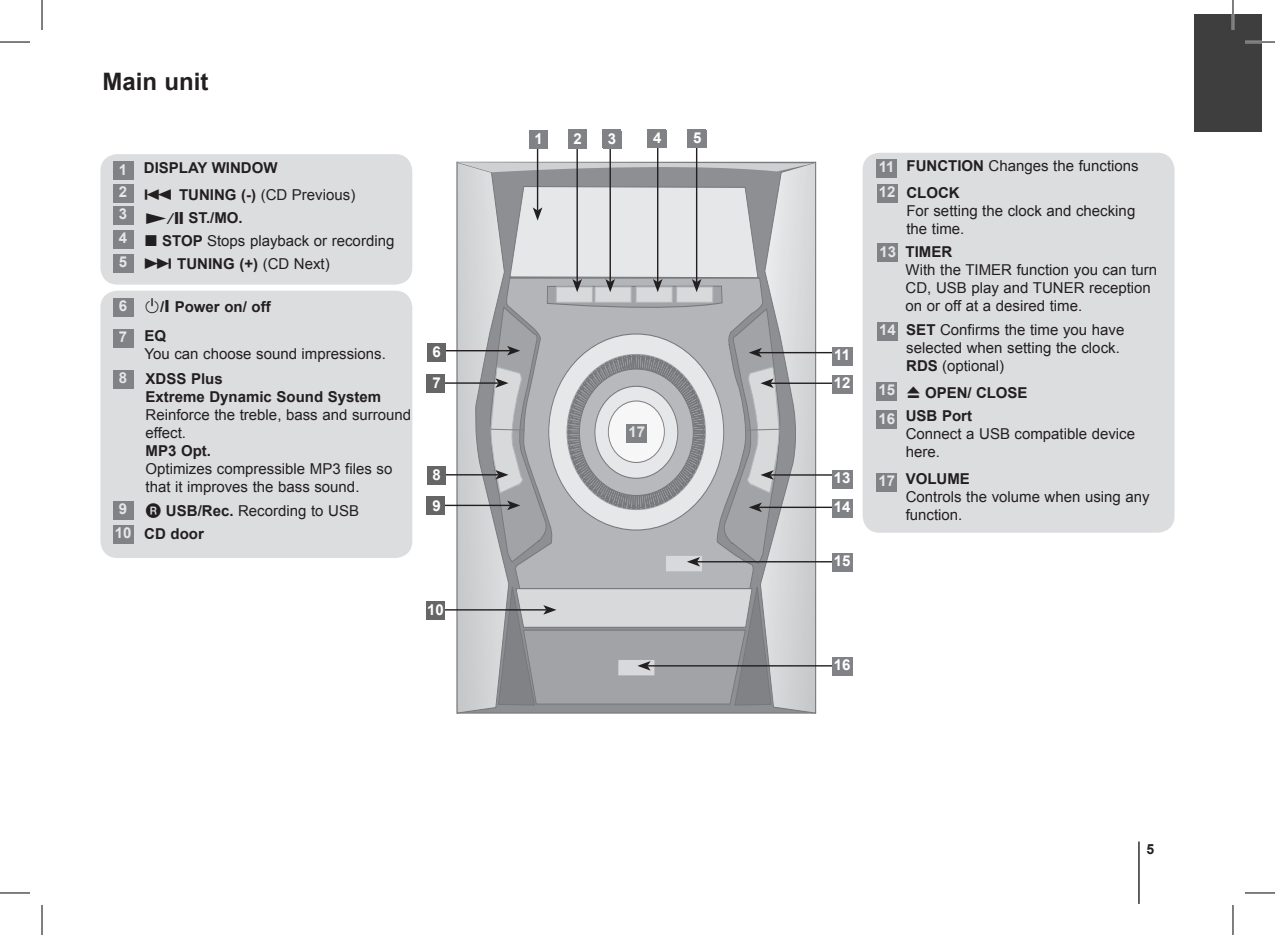
<style>
.page{position:relative;width:1275px;height:935px;background:#fff}
.page>*{position:absolute;margin:0;border:0;box-sizing:border-box;transform-origin:0 0}
.t1{font:700 24px "Arial";color:#231f20}
.t2{font:15px/18px "Arial";color:#231f20}
.t3{font:700 15px/29.4px "Arial";color:#231f20}
.t4{font:700 15px/22px "Arial";color:#e6e7e9}
.t5{font:700 15px/31px "Arial";color:#fff}
.s1{font-family:"Sony PS Common"}
.s2{font-weight:700}
.s3{font-family:"Sony PS Common";font-weight:400}
.s4{font-weight:400}
.s5{font-family:"Sony PS Circled Nega"}
.s6{font-weight:700;color:#e6e7e9}
</style>
<div class="page">
<div style="left:1194px;top:15px;width:67px;height:117px;background:#3e3e3f"></div>
<hr style="left:1138px;top:841px;width:1px;height:62px;background:#231f20">
<div style="left:100px;top:154px;width:312px;height:130px;background:#dcdddf;border-radius:17px"></div>
<div style="left:100px;top:290px;width:312px;height:268px;background:#dcdddf;border-radius:17px"></div>
<hr style="left:609px;top:141px;width:2px;height:141px;background:#231f20">
<hr style="left:696px;top:137px;width:1px;height:145px;background:#231f20">
<hr style="left:576px;top:132px;width:2px;height:150px;background:#231f20">
<hr style="left:537px;top:139px;width:1px;height:71px;background:#231f20">
<hr style="left:657px;top:142px;width:1px;height:140px;background:#231f20">
<hr style="left:430px;top:350px;width:80px;height:1px;background:#231f20">
<hr style="left:429px;top:382px;width:69px;height:2px;background:#231f20">
<div style="left:529px;top:130px;width:18px;height:18px;background:#808285"></div>
<div style="left:568px;top:130px;width:18px;height:18px;background:#808285"></div>
<div style="left:529px;top:131px;width:19px;height:17px;background:#808285"></div>
<div style="left:568px;top:131px;width:19px;height:17px;background:#808285"></div>
<div style="left:602px;top:130px;width:18px;height:18px;background:#808285"></div>
<div style="left:602px;top:131px;width:19px;height:17px;background:#808285"></div>
<div style="left:647px;top:129px;width:19px;height:18px;background:#808285"></div>
<div style="left:648px;top:130px;width:19px;height:18px;background:#808285"></div>
<div style="left:687px;top:129px;width:19px;height:18px;background:#808285"></div>
<div style="left:688px;top:130px;width:19px;height:18px;background:#808285"></div>
<div style="left:428px;top:343px;width:18px;height:19px;background:#666"></div>
<div style="left:427px;top:374px;width:18px;height:18px;background:#666"></div>
<hr style="left:430px;top:504px;width:80px;height:2px;background:#231f20">
<hr style="left:429px;top:474px;width:69px;height:1px;background:#231f20">
<div style="left:428px;top:466px;width:18px;height:18px;background:#666"></div>
<div style="left:427px;top:496px;width:18px;height:19px;background:#666"></div>
<hr style="left:430px;top:609px;width:116px;height:1px;background:#231f20">
<div style="left:427px;top:601px;width:18px;height:18px;background:#666"></div>
<hr style="left:759px;top:506px;width:80px;height:2px;background:#231f20">
<hr style="left:770px;top:474px;width:69px;height:1px;background:#231f20">
<hr style="left:759px;top:352px;width:80px;height:1px;background:#231f20">
<hr style="left:770px;top:382px;width:69px;height:2px;background:#231f20">
<div style="left:831px;top:499px;width:21px;height:18px;background:#808285"></div>
<hr style="left:697px;top:561px;width:142px;height:1px;background:#231f20">
<div style="left:831px;top:553px;width:21px;height:18px;background:#808285"></div>
<hr style="left:647px;top:665px;width:192px;height:1px;background:#231f20">
<svg style="left:457px;top:161px;width:359px;height:552px;background:#b9babc"></svg>
<div style="left:831px;top:657px;width:21px;height:18px;background:#808285"></div>
<div style="left:831px;top:469px;width:21px;height:19px;background:#808285"></div>
<div style="left:831px;top:375px;width:21px;height:18px;background:#808285"></div>
<div style="left:831px;top:347px;width:21px;height:19px;background:#808285"></div>
<div style="left:113px;top:162px;width:21px;height:18px;background:#808285"></div>
<div style="left:113px;top:184px;width:21px;height:18px;background:#808285"></div>
<div style="left:113px;top:206px;width:21px;height:18px;background:#808285"></div>
<div style="left:113px;top:230px;width:21px;height:18px;background:#808285"></div>
<div style="left:113px;top:254px;width:21px;height:18px;background:#808285"></div>
<div style="left:113px;top:298px;width:21px;height:18px;background:#808285"></div>
<div style="left:113px;top:329px;width:21px;height:18px;background:#808285"></div>
<div style="left:113px;top:370px;width:21px;height:19px;background:#808285"></div>
<div style="left:113px;top:501px;width:21px;height:18px;background:#808285"></div>
<div style="left:113px;top:525px;width:21px;height:18px;background:#808285"></div>
<div style="left:862px;top:153px;width:312px;height:379px;background:#dcdddf;border-radius:17px"></div>
<div style="left:876px;top:184px;width:21px;height:19px;background:#808285"></div>
<div style="left:877px;top:244px;width:21px;height:18px;background:#808285"></div>
<div style="left:877px;top:322px;width:21px;height:18px;background:#808285"></div>
<div style="left:876px;top:382px;width:21px;height:18px;background:#808285"></div>
<div style="left:876px;top:410px;width:21px;height:19px;background:#808285"></div>
<div style="left:876px;top:473px;width:21px;height:18px;background:#808285"></div>
<div style="left:626px;top:424px;width:21px;height:18px;background:#808285"></div>
<div style="left:876px;top:159px;width:21px;height:19px;background:#808285"></div>
<hr style="left:1245px;top:41px;width:30px;height:2px;background:#fff">
<hr style="left:1231px;top:0;width:3px;height:30px;background:#fff">
<hr style="left:0;top:42px;width:30px;height:1px;background:#000">
<hr style="left:1245px;top:42px;width:30px;height:1px;background:#000">
<hr style="left:0;top:892px;width:30px;height:1px;background:#000">
<hr style="left:1245px;top:892px;width:30px;height:1px;background:#000">
<hr style="left:42px;top:0;width:1px;height:30px;background:#000">
<hr style="left:42px;top:904px;width:1px;height:30px;background:#000">
<hr style="left:1232px;top:0;width:1px;height:30px;background:#000">
<hr style="left:1232px;top:904px;width:1px;height:30px;background:#000">
<h1 class="t1" style="left:102px;top:66px;width:107px">Main unit</h1>
<p class="t4" style="left:119px;top:159px;width:10px;text-align:justify">1<br>2<br>3</p>
<p class="t4" style="left:119px;top:226px;width:10px;line-height:24px">4<br>5</p>
<p class="t4" style="left:119px;top:290px;width:10px;line-height:31px">6<br>7</p>
<p class="t4" style="left:119px;top:367px;width:10px">8</p>
<p class="t4" style="left:115px;top:497px;width:18px;line-height:24px">9<br>10</p>
<p class="t3" style="left:144px;top:153px;width:135px">DISPLAY WINDOW</p>
<p class="t2" style="left:144px;top:186px;width:213px"><span class="s1">.</span> <span class="s2">TUNING (-)</span> (CD Previous)</p>
<p class="t3" style="left:145px;top:203px;width:99px"><span class="s3">N/[]</span> ST./MO.</p>
<p class="t2" style="left:144px;top:232px;width:251px"><span class="s1">x</span> <span class="s2">STOP</span> Stops playback or recording</p>
<p class="t3" style="left:144px;top:250px;width:187px"><span class="s3">&gt;</span> TUNING (+) <span class="s4">(CD Next)</span></p>
<p class="t3" style="left:144px;top:292px;width:128px"><span class="s3">1</span>/<span class="s3">]</span> Power on/ off<br>EQ</p>
<p class="t2" style="left:144px;top:345px;width:243px">You can choose sound impressions.</p>
<p class="t3" style="left:146px;top:370px;width:237px;line-height:18px">XDSS Plus<br>Extreme Dynamic Sound System</p>
<p class="t2" style="left:146px;top:405px;width:267px">Reinforce the treble, bass and surround effect.</p>
<p class="t3" style="left:146px;top:436px;width:67px">MP3 Opt.</p>
<p class="t2" style="left:146px;top:459px;width:248px">Optimizes compressible MP3 files so that it improves the bass sound.</p>
<p class="t2" style="left:145px;top:501px;width:215px"><span class="s5">R</span> <span class="s2">USB/Rec.</span> Recording to USB</p>
<p class="t3" style="left:144px;top:519px;width:61px">CD door</p>
<p class="t5" style="left:432px;top:337px;width:10px">6<br>7</p>
<p class="t5" style="left:432px;top:459px;width:10px">8<br>9</p>
<p class="t5" style="left:427px;top:595px;width:18px">10</p>
<p class="t5" style="left:534px;top:123px;width:10px">1</p>
<p class="t5" style="left:573px;top:123px;width:10px">2</p>
<p class="t5" style="left:608px;top:123px;width:9px">3</p>
<p class="t5" style="left:653px;top:123px;width:10px">4</p>
<p class="t5" style="left:693px;top:123px;width:10px">5</p>
<p class="t4" style="left:628px;top:421px;width:18px">17</p>
<p class="t5" style="left:834px;top:340px;width:17px">11</p>
<p class="t5" style="left:834px;top:368px;width:18px">12</p>
<p class="t5" style="left:834px;top:462px;width:17px">13</p>
<p class="t5" style="left:834px;top:491px;width:18px">14</p>
<p class="t5" style="left:834px;top:546px;width:18px">15</p>
<p class="t2" style="left:878px;top:157px;width:261px"><span class="s6">11</span> <span class="s2">FUNCTION</span> Changes the functions</p>
<p class="t4" style="left:879px;top:181px;width:18px">12</p>
<p class="t4" style="left:879px;top:241px;width:17px">13</p>
<p class="t3" style="left:906px;top:178px;width:55px">CLOCK</p>
<p class="t2" style="left:906px;top:201px;width:230px">For setting the clock and checking the time.</p>
<p class="t3" style="left:905px;top:237px;width:48px">TIMER</p>
<p class="t2" style="left:905px;top:261px;width:253px">With the TIMER function you can turn<br>CD, USB play and TUNER reception on or off at a desired time.</p>
<p class="t4" style="left:879px;top:319px;width:18px">14</p>
<p class="t4" style="left:878px;top:375px;width:18px;line-height:28.8px">15<br>16</p>
<p class="t2" style="left:906px;top:321px;width:220px"><span class="s2">SET</span> Confirms the time you have selected when setting the clock.<br><span class="s2">RDS</span> (optional)</p>
<p class="t3" style="left:905px;top:401px;width:68px">USB Port</p>
<p class="t2" style="left:905px;top:425px;width:231px">Connect a USB compatible device here.</p>
<p class="t3" style="left:907px;top:379px;width:122px"><span class="s3">Z</span> OPEN/ CLOSE</p>
<p class="t4" style="left:878px;top:470px;width:18px">17</p>
<p class="t3" style="left:905px;top:464px;width:66px">VOLUME</p>
<p class="t2" style="left:905px;top:488px;width:245px">Controls the volume when using any function.</p>
<p class="t5" style="left:834px;top:650px;width:18px">16</p>
</div>
